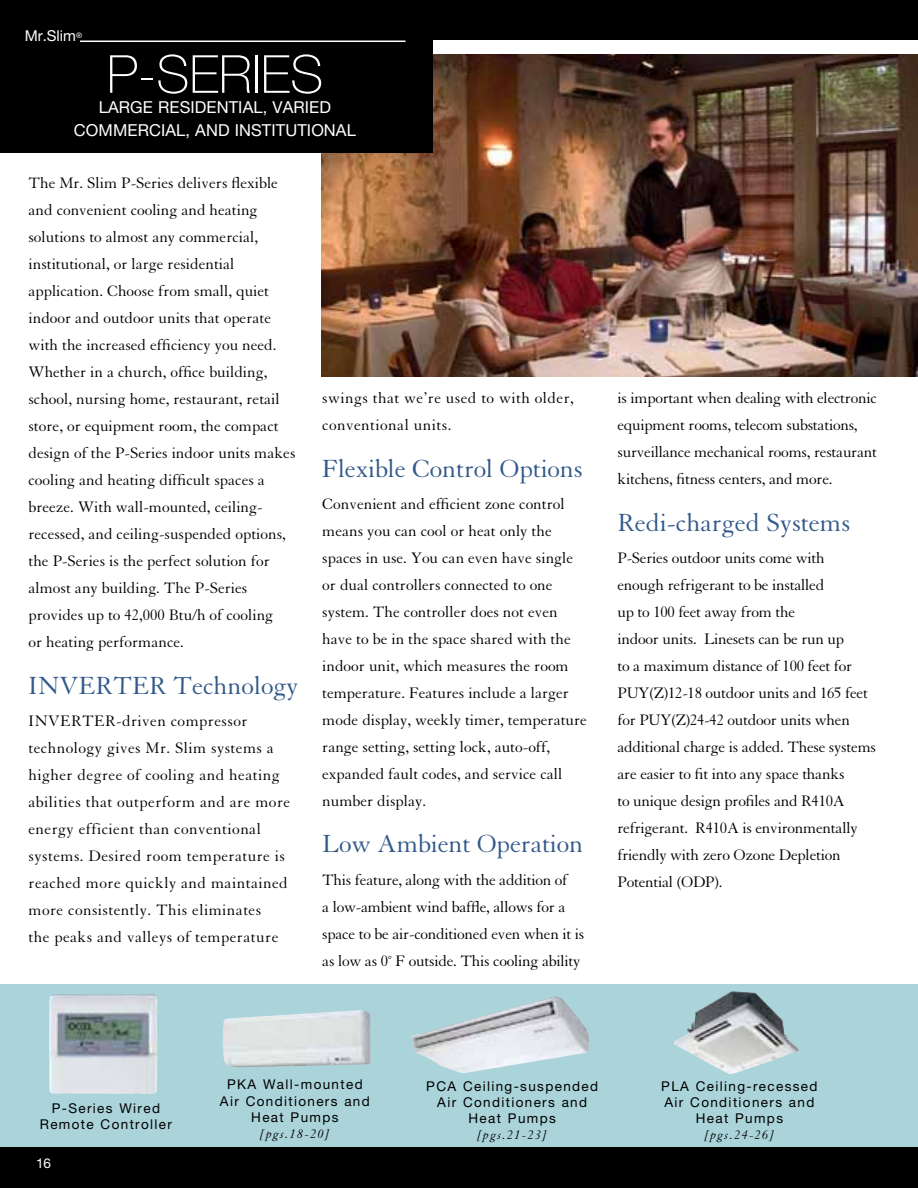
<style>
.page{position:relative;width:918px;height:1188px;background:#fff}
.page>*{position:absolute;margin:0;border:0;box-sizing:border-box;transform-origin:0 0}
.t1{font:100 52.5px "Helvetica Neue";color:#fff}
.t2{font:27px "Granjon";letter-spacing:-.005em;color:#32598a}
.t3{font:16.5px/27px "Granjon";color:#000}
.t4{font:16.5px/27px "Granjon";letter-spacing:.025em;color:#000}
.t5{font:16.5px "Helvetica Neue";color:#fff}
.t6{font:15px "Helvetica Neue";color:#fff}
.t7{font:13.5px/16.2px "Helvetica Neue";letter-spacing:.1em;color:#000;text-align:center}
.t8{font:italic 13.5px "Granjon";letter-spacing:.1em;color:#000}
.t9{font:13.5px "Helvetica Neue";color:#fff}
</style>
<div class="page">
<img style="left:321px;top:54px;width:597px;height:323px">
<div style="left:0;top:984px;width:918px;height:203px;background:#abd4da"></div>
<img style="left:673px;top:991px;width:126px;height:84px">
<img style="left:412px;top:996px;width:177px;height:76px">
<img style="left:49px;top:994px;width:108px;height:100px">
<div style="left:0;top:0;width:918px;height:40px;background:#000"></div>
<div style="left:0;top:0;width:433px;height:152px;background:#000"></div>
<div style="left:0;top:1148px;width:918px;height:40px;background:#000"></div>
<img style="left:222px;top:1010px;width:149px;height:58px">
<hr style="left:80px;top:41px;width:326px;height:1px;background:#fff">
<p class="t6" style="left:25px;top:27px;width:59px">Mr.Slim<sup>®</sup></p>
<h1 class="t1" style="left:107px;top:44px;width:218px">P-SERIES</h1>
<p class="t5" style="left:99px;top:98px;width:12px">large</p>
<p class="t5" style="left:158px;top:98px;width:11px">residential</p>
<p class="t5" style="left:263px;top:98px;width:21px">, varied</p>
<p class="t5" style="left:74px;top:120px;width:14px">Commer</p>
<p class="t5" style="left:149px;top:120px;width:59px">cial, and</p>
<p class="t5" style="left:235px;top:120px;width:11px">institutional</p>
<p class="t3" style="left:28px;top:170px;width:269px">The Mr. Slim P-Series delivers flexible and convenient cooling and heating solutions to almost any commercial, institutional, or large residential application. Choose from small, quiet indoor and outdoor units that operate with the increased efficiency you need.<br>Whether in a church, office building, school, nursing home, restaurant, retail store, or equipment room, the compact design of the P-Series indoor units makes cooling and heating difficult spaces a breeze. With wall-mounted, ceiling&shy;recessed, and ceiling-suspended options, the P-Series is the perfect solution for almost any building. The P-Series provides up to 42,000 Btu/h of cooling<br>or heating performance.</p>
<h2 class="t2" style="left:28px;top:671px;width:29px">Inverter</h2>
<h2 class="t2" style="left:173px;top:671px;width:127px">Technology</h2>
<p class="t3" style="left:28px;top:708px;width:19px">Inverter</p>
<p class="t4" style="left:28px;top:708px;width:263px;text-indent:88px">-driven compressor technology gives Mr. Slim systems a higher degree of cooling and heating abilities that outperform and are more energy efficient than conventional systems. Desired room temperature is reached more quickly and maintained more consistently. This eliminates<br>the peaks and valleys of temperature</p>
<p class="t4" style="left:322px;top:385px;width:253px">swings that we’re used to with older, conventional units.</p>
<h2 class="t2" style="left:322px;top:454px;width:262px">Flexible Control Options</h2>
<p class="t3" style="left:322px;top:491px;width:266px">Convenient and efficient zone control means you can cool or heat only the spaces in use. You can even have single or dual controllers connected to one system. The controller does not even have to be in the space shared with the indoor unit, which measures the room temperature. Features include a larger mode display, weekly timer, temperature range setting, setting lock, auto-off, expanded fault codes, and service call number display.</p>
<h2 class="t2" style="left:322px;top:830px;width:262px">Low Ambient Operation</h2>
<p class="t3" style="left:322px;top:867px;width:264px">This feature, along with the addition of<br>a low-ambient wind baffle, allows for a space to be air-conditioned even when it is as low as 0˚ F outside. This cooling ability</p>
<p class="t3" style="left:617px;top:385px;width:261px">is important when dealing with electronic equipment rooms, telecom substations, surveillance mechanical rooms, restaurant kitchens, fitness centers, and more.</p>
<h2 class="t2" style="left:617px;top:508px;width:235px">Redi-charged Systems</h2>
<p class="t3" style="left:617px;top:545px;width:260px">P-Series outdoor units come with<br>enough refrigerant to be installed<br>up to 100 feet away from the<br>indoor units. Linesets can be run up<br>to a maximum distance of 100 feet for PUY(Z)12-18 outdoor units and 165 feet for PUY(Z)24-42 outdoor units when additional charge is added. These systems are easier to fit into any space thanks<br>to unique design profiles and R410A refrigerant. R410A is environmentally friendly with zero Ozone Depletion Potential (ODP).</p>
<p class="t7" style="left:40px;top:1100px;width:134px">P-Series Wired<br>Remote Controller</p>
<p class="t9" style="left:36px;top:1156px;width:17px">16</p>
<p class="t7" style="left:220px;top:1076px;width:151px">PKA Wall-mounted<br>Air Conditioners and<br>Heat Pumps</p>
<p class="t8" style="left:260px;top:1127px;width:71px">[pgs.18-20]</p>
<p class="t7" style="left:426px;top:1078px;width:173px">PCA Ceiling-suspended<br>Air Conditioners and<br>Heat Pumps</p>
<p class="t8" style="left:477px;top:1128px;width:71px">[pgs.21-23]</p>
<p class="t7" style="left:661px;top:1078px;width:158px">PLA Ceiling-recessed<br>Air Conditioners and<br>Heat Pumps</p>
<p class="t8" style="left:705px;top:1128px;width:71px">[pgs.24-26]</p>
</div>
